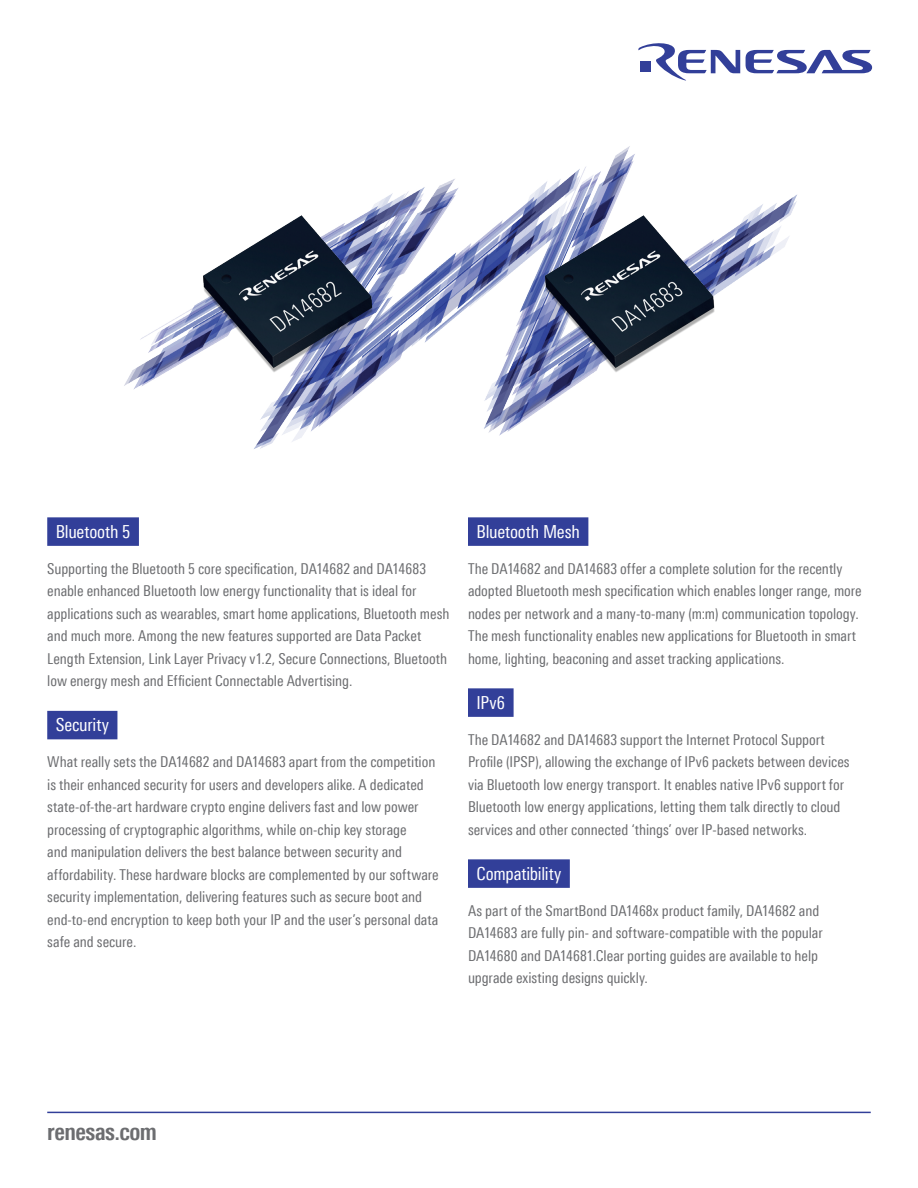
<style>
.page{position:relative;width:918px;height:1188px;background:#fff}
.page>*{position:absolute;margin:0;border:0;box-sizing:border-box;transform-origin:0 0}
.t1{font:700 24px "Linotype Univers 620 Cn";letter-spacing:-.02em;color:#6c6d70}
.t2{font:18px "Linotype Univers 420 Cn";letter-spacing:-.01em;color:#fff}
.t3{font:15px/22.5px "Linotype Univers 420 Cn";letter-spacing:-.005em;color:#6c6d70}
</style>
<div class="page">
<img style="left:124px;top:146px;width:673px;height:303px">
<svg style="left:746px;top:50px;width:126px;height:23px"></svg>
<svg style="left:638px;top:43px;width:102px;height:38px"></svg>
<hr style="left:47px;top:1112px;width:824px;height:1px;background:#323f99">
<div style="left:47px;top:517px;width:92px;height:29px;background:#323f99"></div>
<div style="left:47px;top:711px;width:70px;height:28px;background:#323f99"></div>
<div style="left:468px;top:517px;width:120px;height:29px;background:#323f99"></div>
<div style="left:468px;top:688px;width:46px;height:29px;background:#323f99"></div>
<div style="left:468px;top:859px;width:102px;height:29px;background:#323f99"></div>
<img style="left:187px;top:191px;width:202px;height:202px">
<img style="left:529px;top:191px;width:201px;height:202px">
<p class="t2" style="left:56px;top:521px;width:76px">Bluetooth 5</p>
<p class="t3" style="left:47px;top:557px;width:404px">Supporting the Bluetooth 5 core specification, DA14682 and DA14683 enable enhanced Bluetooth low energy functionality that is ideal for applications such as wearables, smart home applications, Bluetooth mesh and much more. Among the new features supported are Data Packet Length Extension, Link Layer Privacy v1.2, Secure Connections, Bluetooth low energy mesh and Efficient Connectable Advertising.</p>
<p class="t2" style="left:56px;top:714px;width:55px">Security</p>
<p class="t3" style="left:47px;top:750px;width:393px">What really sets the DA14682 and DA14683 apart from the competition is their enhanced security for users and developers alike. A dedicated state-of-the-art hardware crypto engine delivers fast and low power processing of cryptographic algorithms, while on-chip key storage<br>and manipulation delivers the best balance between security and affordability. These hardware blocks are complemented by our software security implementation, delivering features such as secure boot and end-to-end encryption to keep both your IP and the user’s personal data safe and secure.</p>
<p class="t2" style="left:477px;top:521px;width:105px">Bluetooth Mesh</p>
<p class="t3" style="left:468px;top:557px;width:395px">The DA14682 and DA14683 offer a complete solution for the recently adopted Bluetooth mesh specification which enables longer range, more nodes per network and a many-to-many (m:m) communication topology.<br>The mesh functionality enables new applications for Bluetooth in smart home, lighting, beaconing and asset tracking applications.</p>
<p class="t2" style="left:477px;top:692px;width:30px">IPv6</p>
<p class="t3" style="left:468px;top:728px;width:383px">The DA14682 and DA14683 support the Internet Protocol Support Profile (IPSP), allowing the exchange of IPv6 packets between devices via Bluetooth low energy transport. It enables native IPv6 support for Bluetooth low energy applications, letting them talk directly to cloud services and other connected ‘things’ over IP-based networks.</p>
<p class="t2" style="left:477px;top:863px;width:86px">Compatibility</p>
<p class="t3" style="left:468px;top:899px;width:356px">As part of the SmartBond DA1468x product family, DA14682 and DA14683 are fully pin- and software-compatible with the popular DA14680 and DA14681.Clear porting guides are available to help upgrade existing designs quickly.</p>
<h1 class="t1" style="left:47px;top:1118px;width:111px">renesas.com</h1>
</div>
